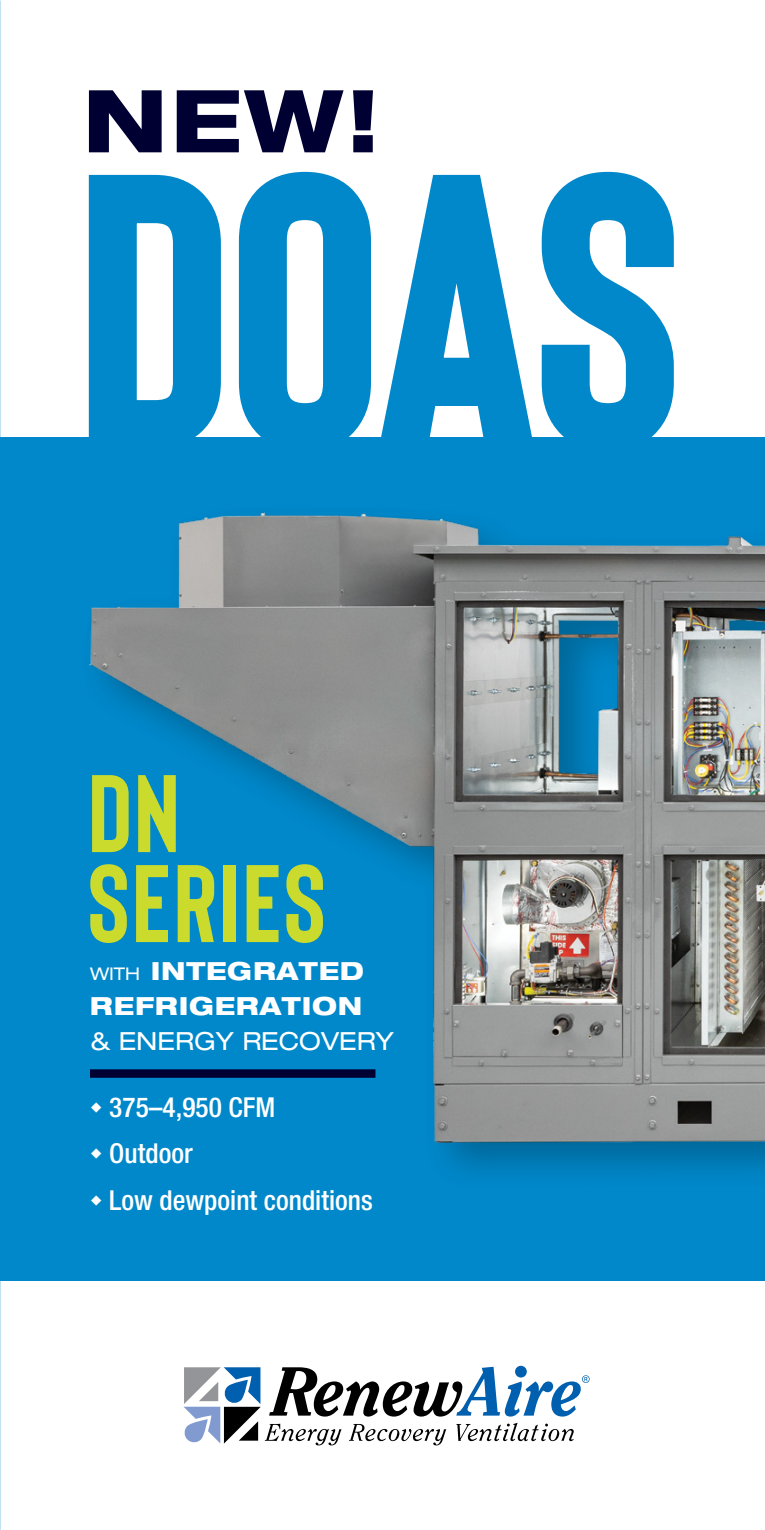
<style>
.page{position:relative;width:765px;height:1530px;background:#fff}
.page>*{position:absolute;margin:0;border:0;box-sizing:border-box;transform-origin:0 0}
.t1{font:700 110px/90px "Bison";letter-spacing:.02em;color:#cadb2e}
.t2{font:800 expanded 86.75px "Helvetica Neue LT Std";color:#003}
.t3{font:500 condensed 27.5px "Helvetica Neue LT Std";color:#fff}
.t4{font:800 expanded 25px/35px "Helvetica Neue LT Std";letter-spacing:.03em;color:#fff}
.t5{font:expanded 25px "Helvetica Neue LT Std";color:#fff}
.s1{font-weight:400;font-size:17.5px}
</style>
<div class="page">
<div style="left:0;top:437px;width:765px;height:844px;background:#0088ca"></div>
<svg style="left:88px;top:171px;width:586px;height:139px"></svg>
<svg style="left:184px;top:1378px;width:406px;height:67px"></svg>
<img style="left:88px;top:310px;width:677px;height:1068px">
<div style="left:90px;top:1069px;width:285px;height:9px;background:#003"></div>
<h2 class="t2" style="left:83px;top:66px;width:299px">NEW!</h2>
<h1 class="t1" style="left:88px;top:769px;width:239px">DN<br>SERIES</h1>
<p class="t4" style="left:90px;top:952px;width:275px"><span class="s1">with</span> INTEGRATED<br>REFRIGERATION</p>
<p class="t5" style="left:90px;top:1026px;width:305px">&amp; ENERGY RECOVERY</p>
<p class="t3" style="left:90px;top:1091px;width:187px">◆ 375–4,950 CFM</p>
<p class="t3" style="left:90px;top:1137px;width:104px">◆ Outdoor</p>
<p class="t3" style="left:90px;top:1183px;width:284px">◆ Low dewpoint conditions</p>
</div>
